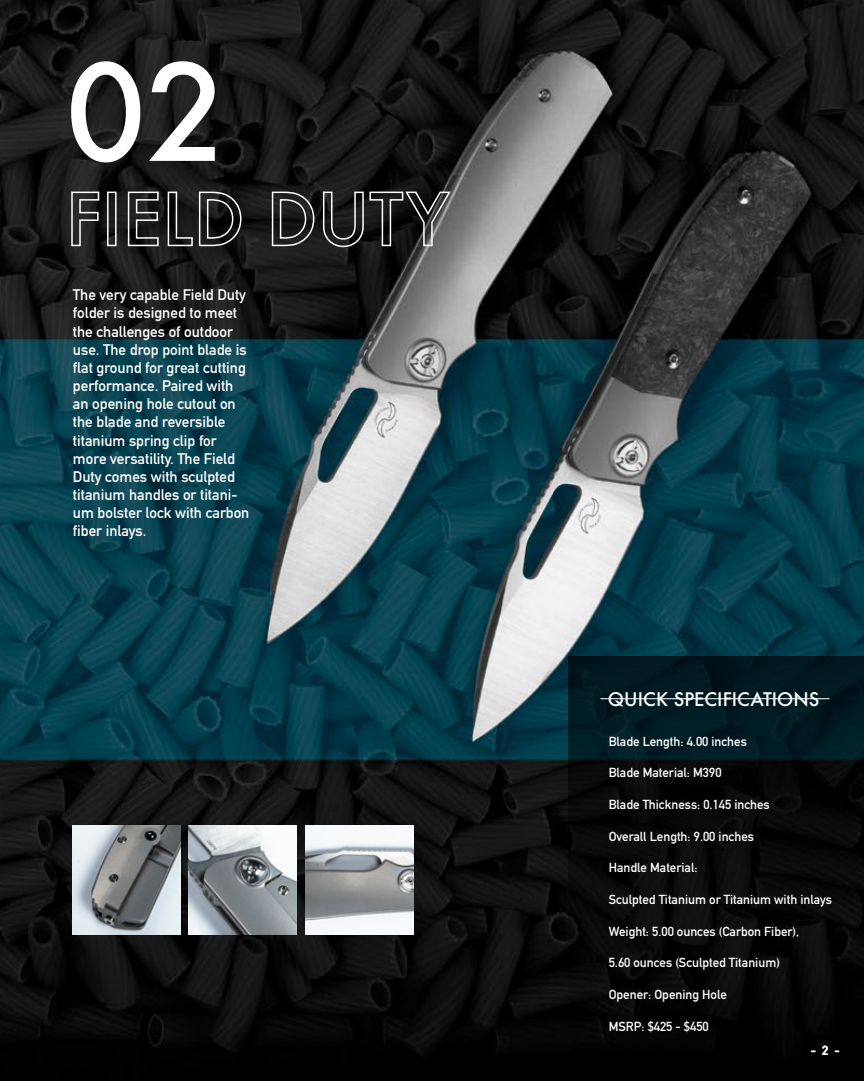
<style>
.page{position:relative;width:864px;height:1081px;background:#fff}
.page>*{position:absolute;margin:0;border:0;box-sizing:border-box;transform-origin:0 0}
.t1{font:500 129.9px "Futura";color:#fff}
.t2{font:500 18.15px "Futura";color:#fff}
.t3{font:700 15.15px/18.1px "DIN Alternate";color:#fff}
.t4{font:700 12.9px "DIN Alternate";color:#fff}
</style>
<div class="page">
<img style="left:0;top:0;width:864px;height:1081px">
<svg style="left:71px;top:191px;width:29px;height:56px;background:#494949"></svg>
<div style="left:107px;top:192px;width:10px;height:54px;border:2px solid #fff"></div>
<svg style="left:127px;top:191px;width:32px;height:56px;background:#494949"></svg>
<svg style="left:167px;top:191px;width:75px;height:56px;background:#373737"></svg>
<svg style="left:271px;top:191px;width:44px;height:56px;background:#404040"></svg>
<svg style="left:322px;top:191px;width:130px;height:57px;background:#3c3c3c"></svg>
<svg style="left:569px;top:657px;width:295px;height:413px;background:#050c0e"></svg>
<hr style="left:600px;top:698px;width:230px;height:1px;background:#fff">
<img style="left:305px;top:826px;width:108px;height:108px">
<img style="left:188px;top:826px;width:108px;height:108px">
<img style="left:73px;top:826px;width:108px;height:108px">
<h1 class="t1" style="left:66px;top:24px;width:162px">02</h1>
<p class="t3" style="left:73px;top:285px;width:178px">The very capable Field Duty folder is designed to meet the challenges of outdoor use. The drop point blade is flat ground for great cutting performance. Paired with an opening hole cutout on the blade and reversible titanium spring clip for more versatility. The Field<br>Duty comes with sculpted titanium handles or titani&shy;um bolster lock with carbon fiber inlays.</p>
<p class="t2" style="left:608px;top:687px;width:213px">QUICK SPECIFICATIONS</p>
<p class="t4" style="left:609px;top:731px;width:140px">Blade Length: 4.00 inches</p>
<p class="t4" style="left:609px;top:763px;width:114px">Blade Material: M390</p>
<p class="t4" style="left:609px;top:794px;width:163px">Blade Thickness: 0.145 inches</p>
<p class="t4" style="left:609px;top:826px;width:147px">Overall Length: 9.00 inches</p>
<p class="t4" style="left:609px;top:858px;width:90px">Handle Material:</p>
<p class="t4" style="left:609px;top:889px;width:225px">Sculpted Titanium or Titanium with inlays</p>
<p class="t4" style="left:609px;top:921px;width:192px">Weight: 5.00 ounces (Carbon Fiber),</p>
<p class="t4" style="left:609px;top:953px;width:173px">5.60 ounces (Sculpted Titanium)</p>
<p class="t4" style="left:609px;top:984px;width:120px">Opener: Opening Hole</p>
<p class="t4" style="left:609px;top:1016px;width:102px">MSRP: $425 - $450</p>
<p class="t4" style="left:811px;top:1041px;width:31px">- 2 -</p>
</div>
